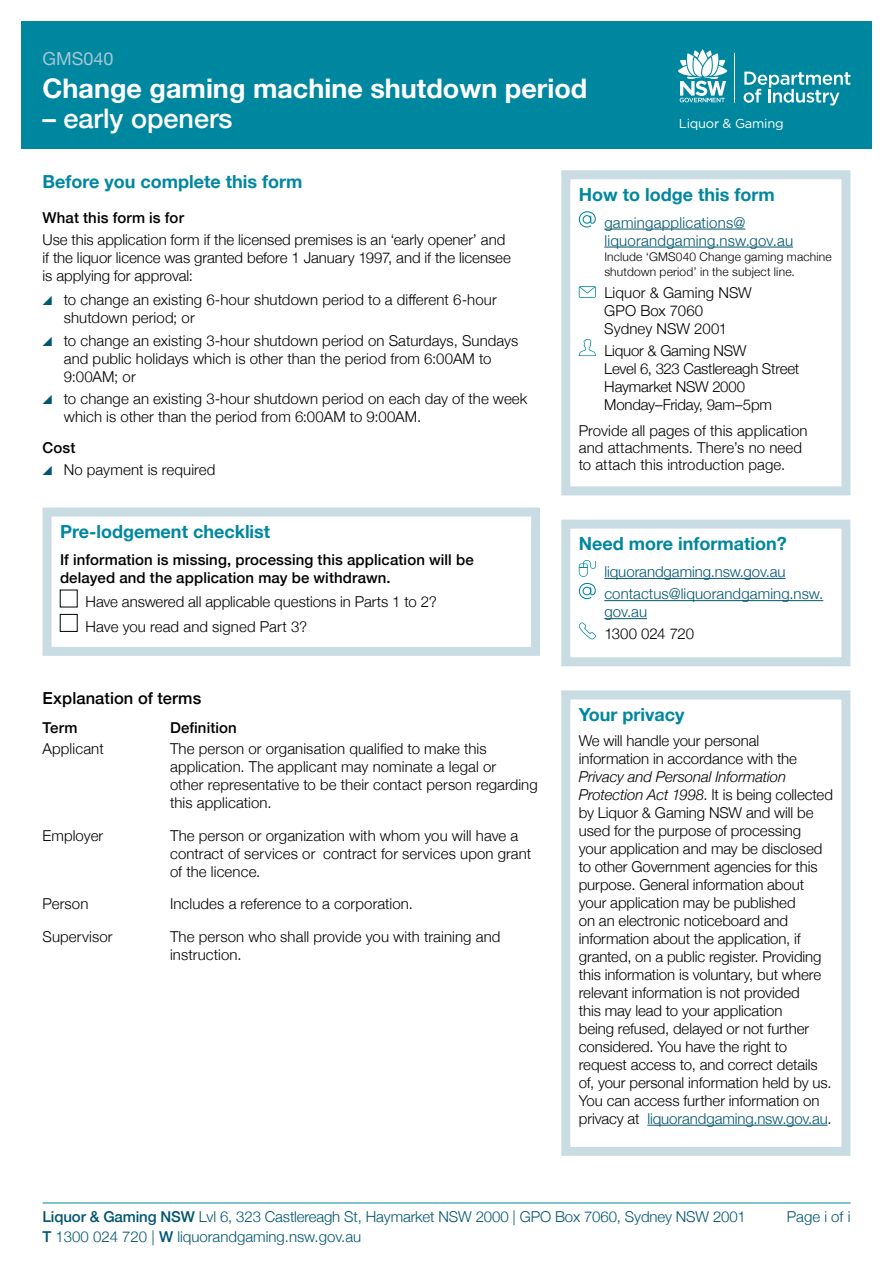
<style>
.page{position:relative;width:893px;height:1263px;background:#fff}
.page>*{position:absolute;margin:0;border:0;box-sizing:border-box;transform-origin:0 0}
.t1{font:700 27px "Helvetica Neue";color:#fff}
.t2{font:500 27px "Helvetica Neue";color:#fff}
.Information_Page__In{font:700 18px "Helvetica Neue";color:#0087a0}
.t3{font:18px "Helvetica Neue";color:#a4c7d4}
.Info_Page__Subheadin{font:500 16.5px "Helvetica Neue";letter-spacing:.005em;color:#000}
.Body_Copy__forms{font:300 15px/18px "Helvetica Neue";color:#000}
.Info_Page_Boxes_Body{font:300 15px/18px "Helvetica Neue";color:#005570}
.Info_Page_Boxes_Body-2{font:300 15px/18px "Helvetica Neue";letter-spacing:-.01em;color:#000}
.Information_Page__Su{font:500 15px/18px "Helvetica Neue";letter-spacing:.01em;color:#000}
.Body_Copy__forms-2{font:500 15px "Helvetica Neue";letter-spacing:.005em;color:#000}
.t4{font:12.9px "Gotham";letter-spacing:-.02em;color:#fff}
.Info_Page_Boxes_Body-3{font:300 12px/15px "Helvetica Neue";letter-spacing:.015em;color:#000}
.s1{color:#005570}
.s2{font-style:italic}
.s3{font-weight:500}
</style>
<div class="page">
<div style="left:21px;top:21px;width:851px;height:128px;background:#0087a0"></div>
<hr style="left:43px;top:1202px;width:807px;height:1px;background:#0087a0">
<svg style="left:744px;top:72px;width:106px;height:34px"></svg>
<svg style="left:678px;top:49px;width:49px;height:53px"></svg>
<hr style="left:734px;top:53px;width:1px;height:50px;background:#fff">
<div style="left:60px;top:614px;width:17px;height:18px;border:1px solid #000"></div>
<div style="left:43px;top:507px;width:497px;height:149px;border:9px solid #c9dce4"></div>
<hr style="left:604px;top:578px;width:182px;height:1px;background:#005570">
<hr style="left:604px;top:600px;width:219px;height:1px;background:#005570">
<hr style="left:604px;top:618px;width:43px;height:1px;background:#005570">
<svg style="left:579px;top:560px;width:17px;height:17px"></svg>
<svg style="left:579px;top:583px;width:17px;height:16px"></svg>
<svg style="left:579px;top:622px;width:17px;height:17px"></svg>
<div style="left:561px;top:520px;width:289px;height:146px;border:9px solid #c9dce4"></div>
<hr style="left:604px;top:229px;width:141px;height:1px;background:#005570">
<hr style="left:604px;top:247px;width:189px;height:1px;background:#005570">
<svg style="left:579px;top:211px;width:17px;height:17px"></svg>
<svg style="left:579px;top:286px;width:17px;height:12px"></svg>
<svg style="left:579px;top:339px;width:17px;height:17px"></svg>
<div style="left:561px;top:170px;width:289px;height:325px;border:9px solid #c9dce4"></div>
<hr style="left:647px;top:1125px;width:180px;height:1px;background:#005570">
<div style="left:561px;top:690px;width:289px;height:466px;border:9px solid #c9dce4"></div>
<p class="t3" style="left:43px;top:46px;width:73px">GMS040</p>
<h1 class="t1" style="left:43px;top:67px;width:546px">Change gaming machine shutdown period</h1>
<h1 class="t2" style="left:43px;top:96px;width:192px">– early openers</h1>
<p class="t4" style="left:679px;top:115px;width:106px">Liquor &amp; Gaming</p>
<h3 class="Information_Page__In" style="left:43px;top:167px;width:261px">Before you complete this form</h3>
<h3 class="Information_Page__Su" style="left:43px;top:207px;width:143px">What this form is for</h3>
<p class="Body_Copy__forms" style="left:43px;top:229px;width:470px">Use this application form if the licensed premises is an ‘early opener’ and if the liquor licence was granted before 1 January 1997, and if the licensee is applying for approval:</p>
<p class="Body_Copy__forms" style="left:64px;top:290px;width:434px;text-indent:-21px"><span class="s1">•</span> to change an existing 6-hour shutdown period to a different 6-hour shutdown period; or</p>
<p class="Body_Copy__forms" style="left:64px;top:330px;width:456px;text-indent:-21px"><span class="s1">•</span> to change an existing 3-hour shutdown period on Saturdays, Sundays and public holidays which is other than the period from 6:00AM to<br>9:00AM; or</p>
<p class="Body_Copy__forms" style="left:64px;top:388px;width:465px;text-indent:-21px"><span class="s1">•</span> to change an existing 3-hour shutdown period on each day of the week which is other than the period from 6:00AM to 9:00AM.</p>
<h3 class="Information_Page__Su" style="left:43px;top:437px;width:34px">Cost</h3>
<p class="Body_Copy__forms" style="left:43px;top:459px;width:175px"><span class="s1">•</span> No payment is required</p>
<p class="Information_Page__In" style="left:60px;top:518px;width:212px">Pre-lodgement checklist</p>
<p class="Information_Page__Su" style="left:60px;top:549px;width:415px">If information is missing, processing this application will be delayed and the application may be withdrawn.</p>
<p class="Body_Copy__forms" style="left:86px;top:588px;width:353px;line-height:24.5px">Have answered all applicable questions in Parts 1 to 2?<br>Have you read and signed Part 3?</p>
<p class="Info_Page__Subheadin" style="left:43px;top:685px;width:160px">Explanation of terms</p>
<p class="Body_Copy__forms-2" style="left:43px;top:716px;width:36px">Term</p>
<p class="Body_Copy__forms-2" style="left:170px;top:716px;width:68px">Definition</p>
<p class="Body_Copy__forms" style="left:43px;top:739px;width:63px">Applicant</p>
<p class="Body_Copy__forms" style="left:170px;top:739px;width:369px">The person or organisation qualified to make this application. The applicant may nominate a legal or<br>other representative to be their contact person regarding this application.</p>
<p class="Body_Copy__forms" style="left:43px;top:825px;width:62px">Employer</p>
<p class="Body_Copy__forms" style="left:170px;top:825px;width:363px">The person or organization with whom you will have a contract of services or contract for services upon grant of the licence.</p>
<p class="Body_Copy__forms" style="left:43px;top:894px;width:47px">Person</p>
<p class="Body_Copy__forms" style="left:170px;top:894px;width:244px">Includes a reference to a corporation.</p>
<p class="Body_Copy__forms" style="left:43px;top:926px;width:72px">Supervisor</p>
<p class="Body_Copy__forms" style="left:170px;top:926px;width:332px">The person who shall provide you with training and instruction.</p>
<h3 class="Information_Page__In" style="left:579px;top:180px;width:197px">How to lodge this form</h3>
<p class="Info_Page_Boxes_Body" style="left:604px;top:212px;width:190px">gamingapplications@ liquorandgaming.nsw.gov.au</p>
<p class="Info_Page_Boxes_Body-3" style="left:604px;top:248px;width:229px">Include ‘GMS040 Change gaming machine shutdown period’ in the subject line.</p>
<p class="Info_Page_Boxes_Body-2" style="left:604px;top:282px;width:149px">Liquor &amp; Gaming NSW<br>GPO Box 7060<br>Sydney NSW 2001</p>
<p class="Info_Page_Boxes_Body-2" style="left:604px;top:341px;width:196px">Liquor &amp; Gaming NSW<br>Level 6, 323 Castlereagh Street<br>Haymarket NSW 2000<br>Monday–Friday, 9am–5pm</p>
<p class="Body_Copy__forms" style="left:579px;top:421px;width:230px;line-height:17.2px">Provide all pages of this application and attachments. There’s no need to attach this introduction page.</p>
<h3 class="Information_Page__In" style="left:579px;top:530px;width:209px">Need more information?</h3>
<p class="Info_Page_Boxes_Body" style="left:604px;top:561px;width:183px">liquorandgaming.nsw.gov.au</p>
<p class="Info_Page_Boxes_Body" style="left:604px;top:584px;width:221px">contactus@liquorandgaming.nsw. gov.au</p>
<p class="Info_Page_Boxes_Body-2" style="left:604px;top:624px;width:91px">1300 024 720</p>
<h3 class="Information_Page__In" style="left:579px;top:701px;width:107px">Your privacy</h3>
<p class="Body_Copy__forms" style="left:579px;top:730px;width:256px">We will handle your personal information in accordance with the <span class="s2">Privacy and Personal Information Protection Act 1998</span>. It is being collected by Liquor &amp; Gaming NSW and will be used for the purpose of processing<br>your application and may be disclosed to other Government agencies for this purpose. General information about your application may be published<br>on an electronic noticeboard and information about the application, if granted, on a public register. Providing this information is voluntary, but where relevant information is not provided<br>this may lead to your application<br>being refused, delayed or not further considered. You have the right to request access to, and correct details of, your personal information held by us.<br>You can access further information on privacy at <span class="s1">liquorandgaming.nsw.gov.au</span>.</p>
<p class="Info_Page_Boxes_Body" style="left:43px;top:1207px;width:705px"><span class="s3">Liquor &amp; Gaming NSW</span> Lvl 6, 323 Castlereagh St, Haymarket NSW 2000 | GPO Box 7060, Sydney NSW 2001</p>
<p class="Info_Page_Boxes_Body" style="left:787px;top:1207px;width:65px">Page i of i</p>
<p class="Info_Page_Boxes_Body" style="left:43px;top:1226px;width:320px"><span class="s3">T</span> 1300 024 720 | <span class="s3">W</span> liquorandgaming.nsw.gov.au</p>
</div>
